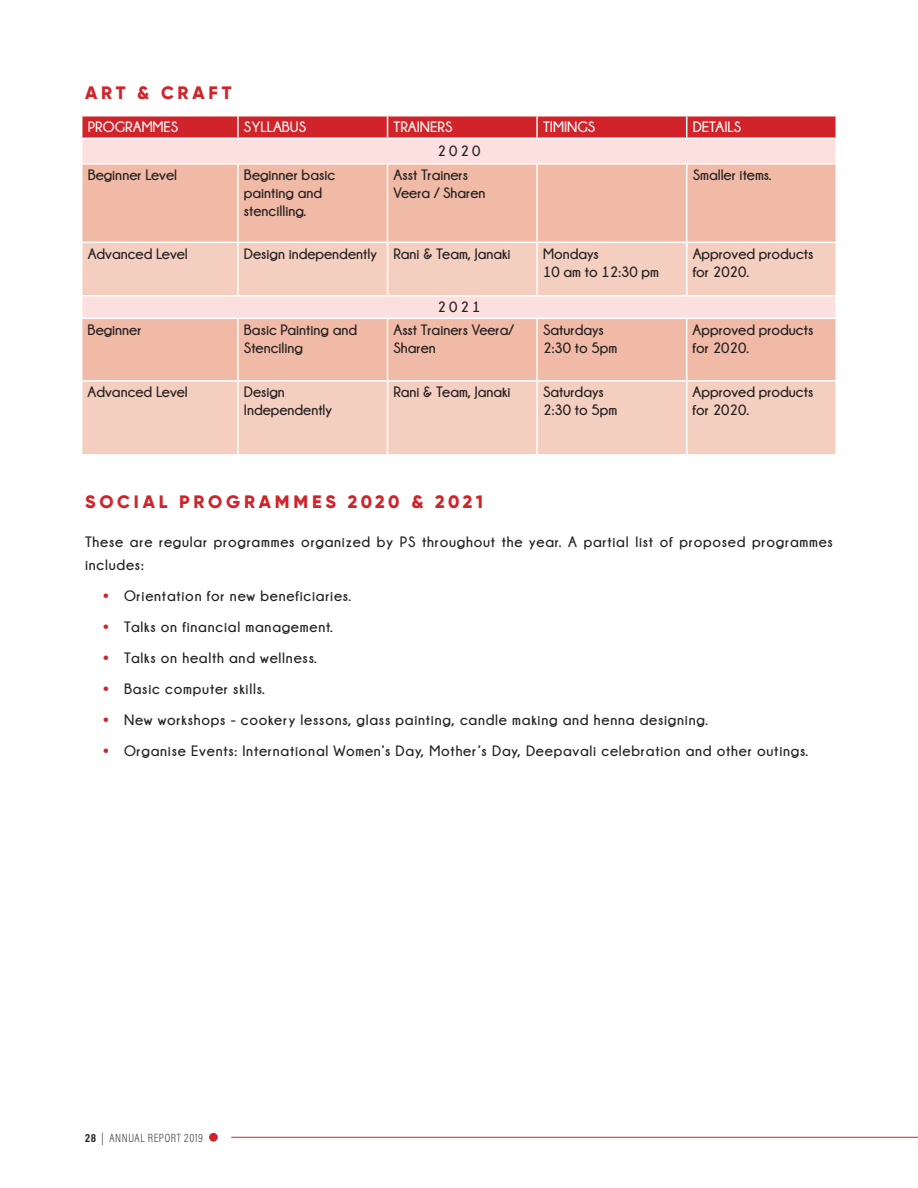
<style>
.page{position:relative;width:918px;height:1188px;background:#fff}
.page>*{position:absolute;margin:0;border:0;box-sizing:border-box;transform-origin:0 0}
.t1{font:800 18px "Gilroy";letter-spacing:.21em;color:#d1232a}
.t2{font:700 15px/18px "Champagne&Limousines";letter-spacing:.01em;color:#231f20}
.t3{font:700 15px/22.5px "Champagne&Limousines";letter-spacing:.05em;color:#231f20}
.t4{font:700 15px "Champagne&Limousines";color:#fff}
.t5{font:12px "Acumin Variable Concept";letter-spacing:-.14em;color:#231f20}
.s1{font-family:"Gilroy";font-weight:800;color:#d1232a}
</style>
<div class="page">
<div style="left:209px;top:1133px;width:9px;height:9px;background:#d1232a;border-radius:50%"></div>
<hr style="left:231px;top:1137px;width:687px;height:1px;background:#d1232a">
<div style="left:82px;top:165px;width:754px;height:77px;background:#f0baa6"></div>
<svg style="left:82px;top:243px;width:754px;height:211px;background:#f2c9b8"></svg>
<div style="left:82px;top:296px;width:754px;height:22px;background:#fcdfdf"></div>
<svg style="left:81px;top:116px;width:756px;height:47px;background:#e98d90"></svg>
<hr style="left:237px;top:165px;width:2px;height:77px;background:#fff">
<hr style="left:387px;top:165px;width:1px;height:77px;background:#fff">
<hr style="left:536px;top:165px;width:2px;height:77px;background:#fff">
<hr style="left:686px;top:165px;width:1px;height:77px;background:#fff">
<hr style="left:237px;top:243px;width:2px;height:52px;background:#fff">
<hr style="left:387px;top:243px;width:1px;height:52px;background:#fff">
<hr style="left:536px;top:243px;width:2px;height:52px;background:#fff">
<hr style="left:686px;top:243px;width:1px;height:52px;background:#fff">
<hr style="left:81px;top:295px;width:157px;height:2px;background:#fff">
<hr style="left:238px;top:295px;width:150px;height:2px;background:#fff">
<hr style="left:388px;top:295px;width:149px;height:2px;background:#fff">
<hr style="left:537px;top:295px;width:150px;height:2px;background:#fff">
<hr style="left:687px;top:295px;width:150px;height:2px;background:#fff">
<hr style="left:81px;top:318px;width:157px;height:1px;background:#fff">
<hr style="left:238px;top:318px;width:150px;height:1px;background:#fff">
<hr style="left:237px;top:319px;width:2px;height:61px;background:#fff">
<hr style="left:388px;top:318px;width:149px;height:1px;background:#fff">
<hr style="left:387px;top:319px;width:1px;height:61px;background:#fff">
<hr style="left:537px;top:318px;width:150px;height:1px;background:#fff">
<hr style="left:536px;top:319px;width:2px;height:61px;background:#fff">
<hr style="left:687px;top:318px;width:150px;height:1px;background:#fff">
<hr style="left:686px;top:319px;width:1px;height:61px;background:#fff">
<hr style="left:81px;top:380px;width:157px;height:2px;background:#fff">
<hr style="left:238px;top:380px;width:150px;height:2px;background:#fff">
<hr style="left:237px;top:382px;width:2px;height:72px;background:#fff">
<hr style="left:388px;top:380px;width:149px;height:2px;background:#fff">
<hr style="left:387px;top:382px;width:1px;height:72px;background:#fff">
<hr style="left:537px;top:380px;width:150px;height:2px;background:#fff">
<hr style="left:536px;top:382px;width:2px;height:72px;background:#fff">
<hr style="left:687px;top:380px;width:150px;height:2px;background:#fff">
<hr style="left:686px;top:382px;width:1px;height:72px;background:#fff">
<p class="t1" style="left:85px;top:82px;width:148px">ART &amp; CRAFT</p>
<p class="t4" style="left:88px;top:119px;width:92px">PROGRAMMES</p>
<p class="t4" style="left:244px;top:119px;width:64px">SYLLABUS</p>
<p class="t4" style="left:394px;top:119px;width:61px">TRAINERS</p>
<p class="t4" style="left:543px;top:119px;width:54px">TIMINGS</p>
<p class="t4" style="left:693px;top:119px;width:50px">DETAILS</p>
<p class="t2" style="left:438px;top:142px;width:44px">2020</p>
<p class="t2" style="left:88px;top:166px;width:91px">Beginner Level</p>
<p class="t2" style="left:244px;top:166px;width:93px">Beginner basic painting and stencilling.</p>
<p class="t2" style="left:394px;top:166px;width:93px">Asst Trainers<br>Veera / Sharen</p>
<p class="t2" style="left:693px;top:166px;width:80px">Smaller items.</p>
<p class="t2" style="left:88px;top:245px;width:102px">Advanced Level</p>
<p class="t2" style="left:244px;top:245px;width:268px">Design independently Rani &amp; Team, Janaki</p>
<p class="t2" style="left:543px;top:245px;width:118px">Mondays<br>10 am to 12:30 pm</p>
<p class="t2" style="left:693px;top:245px;width:122px">Approved products for 2020.</p>
<p class="t2" style="left:437px;top:298px;width:44px">2021</p>
<p class="t2" style="left:88px;top:321px;width:55px">Beginner</p>
<p class="t2" style="left:244px;top:321px;width:115px">Basic Painting and<br>Stenciling</p>
<p class="t2" style="left:393px;top:321px;width:122px">Asst Trainers Veera/<br>Sharen</p>
<p class="t2" style="left:543px;top:321px;width:76px">Saturdays<br>2:30 to 5pm</p>
<p class="t2" style="left:693px;top:321px;width:122px">Approved products for 2020.</p>
<p class="t2" style="left:88px;top:383px;width:102px">Advanced Level</p>
<p class="t2" style="left:244px;top:383px;width:90px">Design<br>Independently</p>
<p class="t2" style="left:393px;top:383px;width:119px">Rani &amp; Team, Janaki</p>
<p class="t2" style="left:543px;top:383px;width:76px">Saturdays<br>2:30 to 5pm</p>
<p class="t2" style="left:693px;top:383px;width:122px">Approved products for 2020.</p>
<p class="t1" style="left:85px;top:490px;width:399px">SOCIAL PROGRAMMES 2020 &amp; 2021</p>
<p class="t3" style="left:85px;top:531px;width:749px">These are regular programmes organized by PS throughout the year. A partial list of proposed programmes includes:</p>
<p class="t3" style="left:103px;top:584px;width:250px"><span class="s1">•</span> Orientation for new beneficiaries.</p>
<p class="t3" style="left:103px;top:615px;width:231px"><span class="s1">•</span> Talks on financial management.</p>
<p class="t3" style="left:103px;top:646px;width:215px"><span class="s1">•</span> Talks on health and wellness.</p>
<p class="t3" style="left:103px;top:677px;width:163px"><span class="s1">•</span> Basic computer skills.</p>
<p class="t3" style="left:103px;top:708px;width:607px"><span class="s1">•</span> New workshops - cookery lessons, glass painting, candle making and henna designing.</p>
<p class="t3" style="left:103px;top:739px;width:707px"><span class="s1">•</span> Organise Events: International Women’s Day, Mother’s Day, Deepavali celebration and other outings.</p>
<p class="t5" style="left:85px;top:1129px;width:121px">28 | ANNUAL REPORT 2019</p>
</div>
